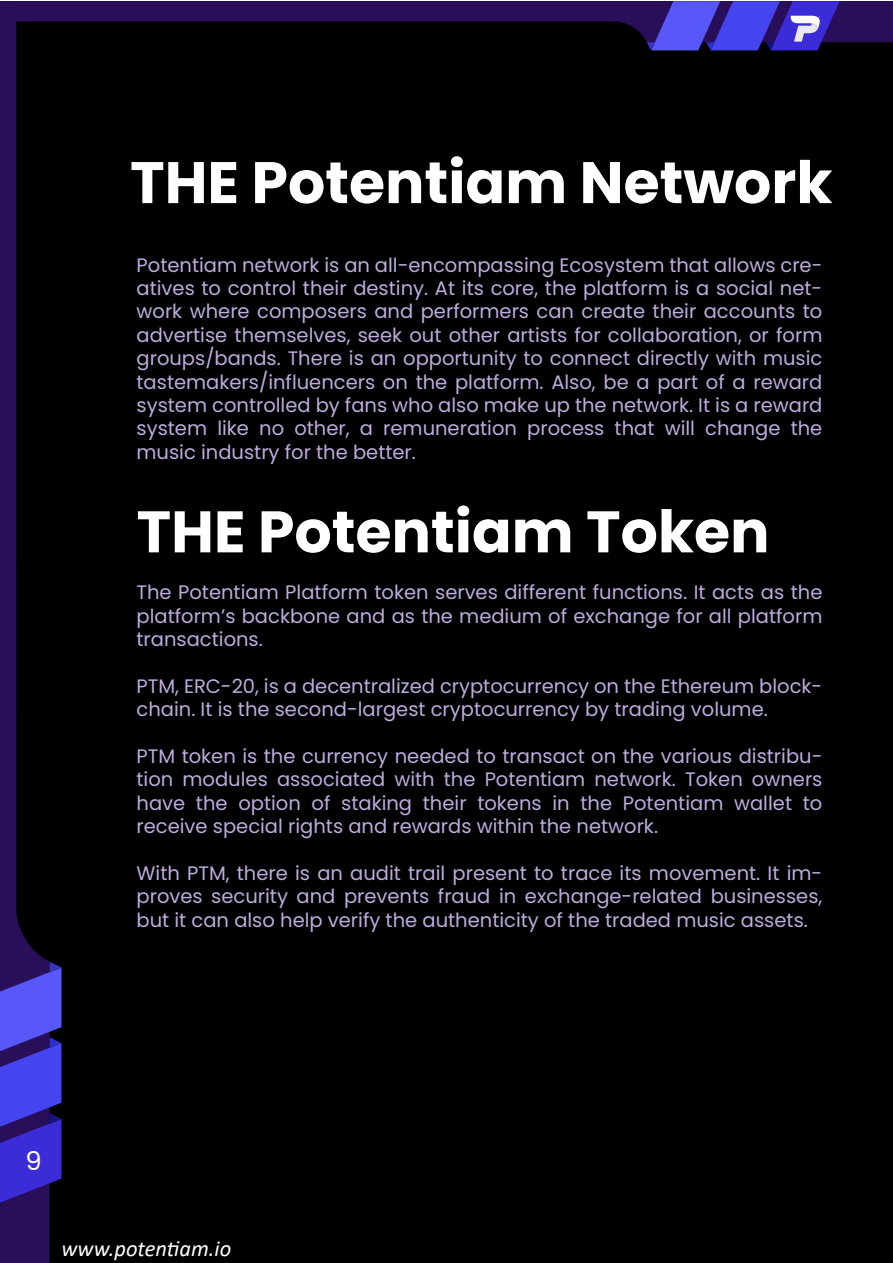
<style>
.page{position:relative;width:893px;height:1263px;background:#fff}
.page>*{position:absolute;margin:0;border:0;box-sizing:border-box;transform-origin:0 0}
.t1{font:700 58.5px "Poppins";color:#fff}
.t2{font:25.8px "Poppins";color:#fff}
.t3{font:italic 22.5px "Calibri";color:#fff}
.t4{font:19.5px/23.4px "Poppins";color:#beabdd;text-align:justify}
</style>
<div class="page">
<div style="left:0;top:1px;width:893px;height:1262px;background:#000"></div>
<svg style="left:0;top:50px;width:50px;height:1213px"></svg>
<svg style="left:0;top:962px;width:61px;height:242px;background:#3e34c2"></svg>
<svg style="left:0;top:1px;width:893px;height:49px"></svg>
<img style="left:791px;top:3px;width:31px;height:41px">
<h1 class="t1" style="left:130px;top:149px;width:704px">THE Potentiam Network</h1>
<p class="t4" style="left:137px;top:253px;width:687px">Potentiam network is an all-encompassing Ecosystem that allows cre&shy;atives to control their destiny. At its core, the platform is a social net&shy;work where composers and performers can create their accounts to advertise themselves, seek out other artists for collaboration, or form groups/bands. There is an opportunity to connect directly with music tastemakers/influencers on the platform. Also, be a part of a reward system controlled by fans who also make up the network. It is a reward system like no other, a remuneration process that will change the music industry for the better.</p>
<h1 class="t1" style="left:137px;top:498px;width:634px">THE Potentiam Token</h1>
<p class="t4" style="left:137px;top:581px;width:687px">The Potentiam Platform token serves different functions. It acts as the platform’s backbone and as the medium of exchange for all platform transactions.</p>
<p class="t4" style="left:137px;top:674px;width:687px">PTM, ERC-20, is a decentralized cryptocurrency on the Ethereum block&shy;chain. It is the second-largest cryptocurrency by trading volume.</p>
<p class="t4" style="left:137px;top:744px;width:687px">PTM token is the currency needed to transact on the various distribu&shy;tion modules associated with the Potentiam network. Token owners have the option of staking their tokens in the Potentiam wallet to receive special rights and rewards within the network.</p>
<p class="t4" style="left:137px;top:861px;width:687px">With PTM, there is an audit trail present to trace its movement. It im&shy;proves security and prevents fraud in exchange-related businesses, but it can also help verify the authenticity of the traded music assets.</p>
<h2 class="t2" style="left:26px;top:1146px;width:18px">9</h2>
<p class="t3" style="left:61px;top:1233px;width:171px">www.potentiam.io</p>
</div>
